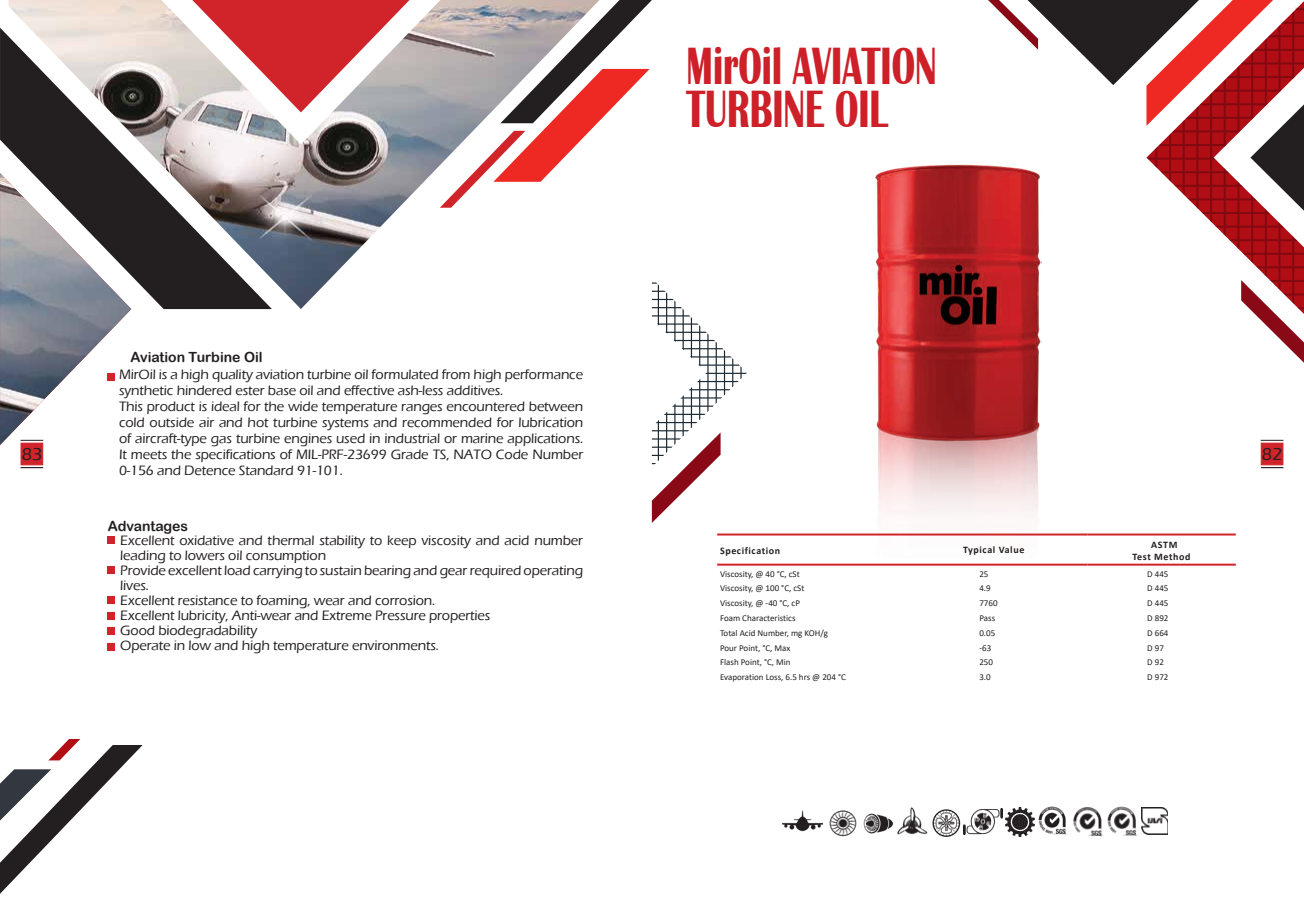
<style>
.page{position:relative;width:1304px;height:908px;background:#fff}
.page>*{position:absolute;margin:0;border:0;box-sizing:border-box;transform-origin:0 0}
.t1{font:700 54px "Britannic";color:#cd2028;scale:.67 1}
.t2{font:500 18px "Eras ITC";color:#231f20}
.Text_Tozihat{font:500 14px/16px "Eras ITC";letter-spacing:-.01em;color:#231f20}
.t3{font:14px "Arial Rounded MT Bold";color:#231f20}
.t4{font:700 10px "Calibri";letter-spacing:.06em;color:#231f20}
.t5{font:9px "Calibri";color:#231f20}
</style>
<div class="page">
<svg style="left:988px;top:0;width:316px;height:362px"></svg>
<svg style="left:1146px;top:8px;width:158px;height:301px"></svg>
<svg style="left:652px;top:282px;width:95px;height:240px"></svg>
<hr style="left:717px;top:533px;width:183px;height:2px;background:#d1232a">
<hr style="left:900px;top:533px;width:187px;height:2px;background:#d1232a">
<hr style="left:1087px;top:533px;width:149px;height:2px;background:#d1232a">
<hr style="left:717px;top:563px;width:183px;height:2px;background:#d1232a">
<hr style="left:900px;top:563px;width:187px;height:2px;background:#d1232a">
<hr style="left:1087px;top:563px;width:149px;height:2px;background:#d1232a">
<img style="left:1107px;top:806px;width:31px;height:30px">
<img style="left:1073px;top:807px;width:30px;height:29px">
<img style="left:1038px;top:806px;width:29px;height:29px">
<img style="left:963px;top:808px;width:40px;height:26px">
<img style="left:864px;top:807px;width:64px;height:28px">
<img style="left:829px;top:810px;width:28px;height:27px">
<img style="left:783px;top:810px;width:40px;height:22px">
<img style="left:1005px;top:807px;width:29px;height:29px">
<img style="left:1142px;top:807px;width:26px;height:26px">
<img style="left:932px;top:809px;width:29px;height:28px">
<div style="left:1261px;top:442px;width:22px;height:23px;background:#d1232a;border:1px solid #d1232a"></div>
<img style="left:9px;top:0;width:431px;height:309px">
<svg style="left:192px;top:0;width:217px;height:112px"></svg>
<svg style="left:440px;top:0;width:212px;height:208px"></svg>
<svg style="left:0;top:739px;width:143px;height:154px"></svg>
<div style="left:21px;top:442px;width:22px;height:23px;background:#d1232a;border:1px solid #d1232a"></div>
<svg style="left:1261px;top:440px;width:22px;height:1px"></svg>
<svg style="left:1261px;top:467px;width:22px;height:1px"></svg>
<svg style="left:0;top:173px;width:131px;height:272px"></svg>
<svg style="left:21px;top:467px;width:22px;height:1px"></svg>
<img style="left:874px;top:163px;width:168px;height:373px">
<div style="left:108px;top:566px;width:7px;height:8px;background:#d1232a"></div>
<div style="left:108px;top:612px;width:7px;height:7px;background:#d1232a"></div>
<div style="left:108px;top:627px;width:7px;height:7px;background:#d1232a"></div>
<div style="left:108px;top:536px;width:7px;height:7px;background:#d1232a"></div>
<div style="left:108px;top:596px;width:7px;height:7px;background:#d1232a"></div>
<div style="left:108px;top:642px;width:7px;height:8px;background:#d1232a"></div>
<p class="t2" style="left:22px;top:444px;width:22px">83</p>
<p class="t3" style="left:130px;top:349px;width:134px">Aviation Turbine Oil</p>
<p class="Text_Tozihat" style="left:119px;top:366px;width:466px">MirOil is a high quality aviation turbine oil formulated from high performance synthetic hindered ester base oil and effective ash-less additives.</p>
<p class="Text_Tozihat" style="left:119px;top:398px;width:466px;text-align:justify">This product is ideal for the wide temperature ranges encountered between cold outside air and hot turbine systems and recommended for lubrication of aircraft-type gas turbine engines used in industrial or marine applications.<br>It meets the specifications of MIL-PRF-23699 Grade TS, NATO Code Number 0-156 and Detence Standard 91-101.</p>
<p class="t3" style="left:108px;top:517px;width:82px">Advantages</p>
<p class="Text_Tozihat" style="left:120px;top:532px;width:464px;line-height:15px">Excellent oxidative and thermal stability to keep viscosity and acid number leading to lowers oil consumption</p>
<p class="Text_Tozihat" style="left:120px;top:562px;width:464px;line-height:15px">Provide excellent load carrying to sustain bearing and gear required operating lives.</p>
<p class="Text_Tozihat" style="left:120px;top:592px;width:317px">Excellent resistance to foaming, wear and corrosion.</p>
<p class="Text_Tozihat" style="left:120px;top:607px;width:372px">Excellent lubricity, Anti-wear and Extreme Pressure properties</p>
<p class="Text_Tozihat" style="left:120px;top:622px;width:138px">Good biodegradability</p>
<p class="Text_Tozihat" style="left:120px;top:637px;width:320px">Operate in low and high temperature environments.</p>
<p class="t1" style="left:687px;top:36px;width:375px">MirOil AVIATION</p>
<p class="t1" style="left:687px;top:79px;width:302px">TURBINE OIL</p>
<p class="t4" style="left:720px;top:543px;width:62px">Specification</p>
<p class="t4" style="left:963px;top:542px;width:63px">Typical Value</p>
<p class="t5" style="left:720px;top:567px;width:81px">Viscosity, @ 40 ,C° cSt</p>
<p class="t5" style="left:979px;top:567px;width:11px">25</p>
<p class="t5" style="left:720px;top:582px;width:86px">Viscosity, @ 100 ,C° cSt</p>
<p class="t5" style="left:979px;top:582px;width:13px">4.9</p>
<p class="t5" style="left:720px;top:596px;width:82px">Viscosity, @ -40 ,C° c P</p>
<p class="t5" style="left:979px;top:596px;width:20px">7760</p>
<p class="t5" style="left:720px;top:611px;width:77px">Foam Characteristics</p>
<p class="t5" style="left:979px;top:611px;width:17px">Pass</p>
<p class="t5" style="left:720px;top:626px;width:109px">Total Acid Number, mg KOH g/</p>
<p class="t5" style="left:979px;top:626px;width:17px">0.05</p>
<p class="t5" style="left:720px;top:641px;width:72px">Pour Point ,C°, M a x</p>
<p class="t5" style="left:979px;top:641px;width:13px">-63</p>
<p class="t5" style="left:720px;top:655px;width:72px">Flash Point ,C°, M i n</p>
<p class="t5" style="left:979px;top:655px;width:15px">250</p>
<p class="t5" style="left:720px;top:670px;width:127px">Evaporation Loss, 6.5 hrs @ 204 C°</p>
<p class="t5" style="left:979px;top:670px;width:13px">3.0</p>
<p class="t4" style="left:1151px;top:537px;width:28px">ASTM</p>
<p class="t4" style="left:1132px;top:549px;width:60px">Test Method</p>
<p class="t5" style="left:1147px;top:567px;width:23px">D 445</p>
<p class="t5" style="left:1147px;top:582px;width:23px">D 445</p>
<p class="t5" style="left:1147px;top:596px;width:23px">D 445</p>
<p class="t5" style="left:1147px;top:611px;width:23px">D 892</p>
<p class="t5" style="left:1147px;top:626px;width:23px">D 664</p>
<p class="t5" style="left:1147px;top:641px;width:18px">D97</p>
<p class="t5" style="left:1147px;top:655px;width:18px">D92</p>
<p class="t5" style="left:1147px;top:670px;width:23px">D 972</p>
<p class="t2" style="left:1262px;top:444px;width:22px">82</p>
</div>
